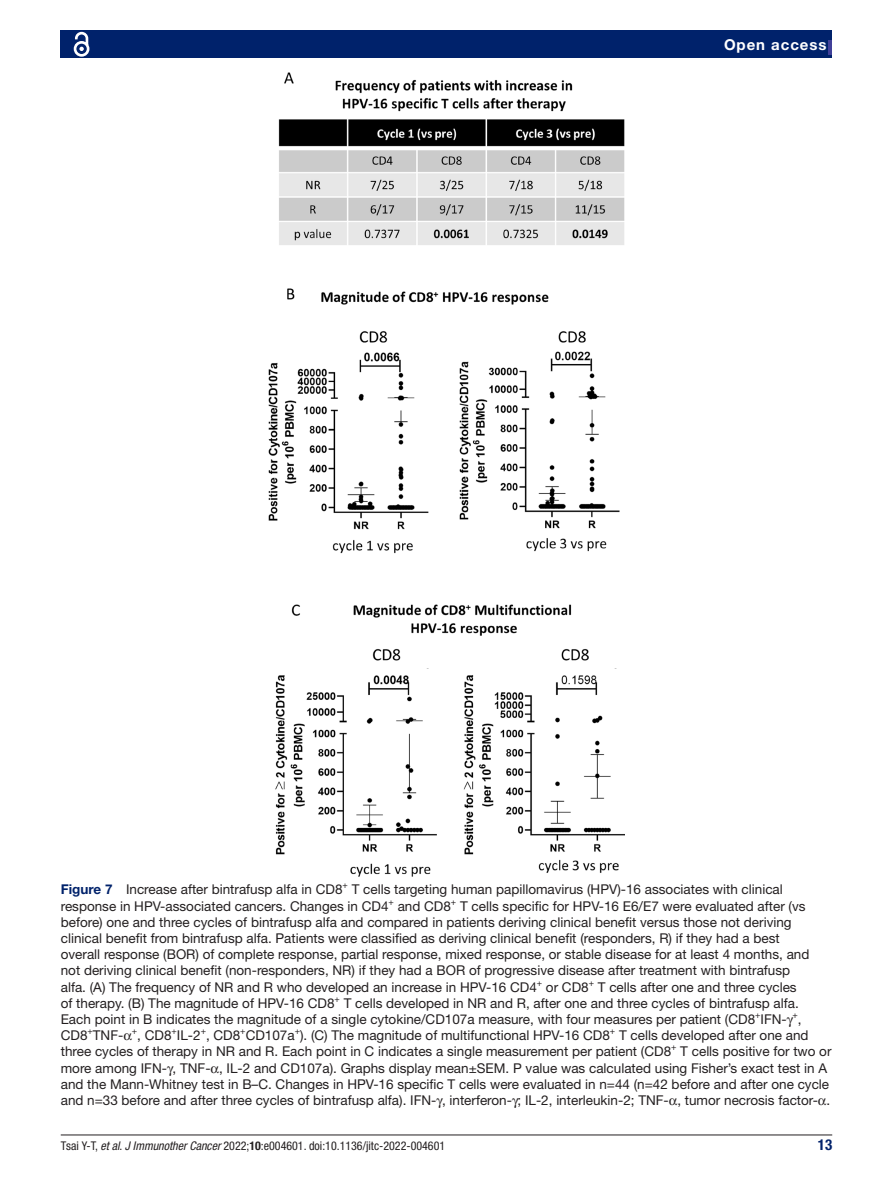
<style>
.page{position:relative;width:893px;height:1191px;background:#fff}
.page>*{position:absolute;margin:0;border:0;box-sizing:border-box;transform-origin:0 0}
.t1{font:700 15px "Helvetica Neue LT Std";letter-spacing:.065em;color:#fff}
.t2{font:700 condensed 15px "Helvetica Neue LT Std";color:#00226b}
.t3{font:13.5px/16.2px "Helvetica Neue LT Std";color:#231f20}
.t4{font:condensed 12px "Helvetica Neue LT Std";color:#231f20}
.t5{font:9px "Helvetica Neue LT Std";color:#231f20}
.s1{font-weight:700;color:#00226b}
.s2{font-style:italic}
.s3{font-weight:700}
</style>
<div class="page">
<hr style="left:61px;top:1134px;width:771px;height:1px;background:#231f20">
<div style="left:61px;top:31px;width:771px;height:27px;background:#00226b"></div>
<hr style="left:828px;top:40px;width:4px;height:15px;background:#414099">
<svg style="left:73px;top:31px;width:17px;height:26px"></svg>
<img style="left:268px;top:73px;width:357px;height:803px">
<p class="t1" style="left:724px;top:35px;width:104px">Open access</p>
<p class="t3" style="left:61px;top:881px;width:283px"><span class="s1">Figure 7</span> Increase after bintrafusp alfa in CD8</p>
<p class="t5" style="left:343px;top:879px;width:7px">+</p>
<p class="t3" style="left:61px;top:881px;width:724px;text-indent:291px">T cells targeting human papillomavirus (HPV)-16 associates with clinical response in HPV-associated cancers. Changes in CD4</p>
<p class="t5" style="left:389px;top:896px;width:7px">+</p>
<p class="t3" style="left:398px;top:897px;width:55px">and CD8</p>
<p class="t5" style="left:451px;top:896px;width:7px">+</p>
<p class="t3" style="left:61px;top:897px;width:750px;text-indent:399px">T cells specific for HPV-16 E6/E7 were evaluated after (vs before) one and three cycles of bintrafusp alfa and compared in patients deriving clinical benefit versus those not deriving clinical benefit from bintrafusp alfa. Patients were classified as deriving clinical benefit (responders, R) if they had a best overall response (BOR) of complete response, partial response, mixed response, or stable disease for at least 4 months, and not deriving clinical benefit (non-responders, NR) if they had a BOR of progressive disease after treatment with bintrafusp alfa. (A) The frequency of NR and R who developed an increase in HPV-16 CD4</p>
<p class="t5" style="left:537px;top:977px;width:7px">+</p>
<p class="t3" style="left:546px;top:978px;width:44px">or CD8</p>
<p class="t5" style="left:589px;top:977px;width:7px">+</p>
<p class="t3" style="left:61px;top:978px;width:740px;text-indent:537px">T cells after one and three cycles of therapy. (B) The magnitude of HPV-16 CD8<sup>+</sup> T cells developed in NR and R, after one and three cycles of bintrafusp alfa.<br>Each point in B indicates the magnitude of a single cytokine/CD107a measure, with four measures per patient (CD8 IFN-</p>
<p class="t5" style="left:755px;top:1009px;width:7px">+</p>
<p class="t5" style="left:792px;top:1009px;width:7px">+</p>
<p class="t3" style="left:61px;top:1011px;width:749px;text-indent:737px">,<br>CD8<sup>+</sup>TNF- <sup>+</sup>, CD8<sup>+</sup>IL-2<sup>+</sup>, CD8<sup>+</sup>CD107a<sup>+</sup>). (C) The magnitude of multifunctional HPV-16 CD8<sup>+</sup> T cells developed after one and three cycles of therapy in NR and R. Each point in C indicates a single measurement per patient (CD8</p>
<p class="t5" style="left:671px;top:1041px;width:7px">+</p>
<p class="t3" style="left:61px;top:1043px;width:772px;text-indent:620px">T cells positive for two or more among IFN- , TNF- , IL-2 and CD107a). Graphs display mean±SEM. P value was calculated using Fisher’s exact test in A and the Mann-Whitney test in B–C. Changes in HPV-16 specific T cells were evaluated in n=44 (n=42 before and after one cycle and n=33 before and after three cycles of bintrafusp alfa). IFN- , interferon- ; IL-2, interleukin-2; TNF- , tumor necrosis factor- .</p>
<p class="t4" style="left:61px;top:1138px;width:386px">Tsai Y-T, <span class="s2">et al</span>. <span class="s2">J Immunother Cancer</span> 2022;<span class="s3">10</span>:e004601. doi:10.1136/jitc-2022-004601</p>
<p class="t2" style="left:818px;top:1135px;width:16px">13</p>
</div>
